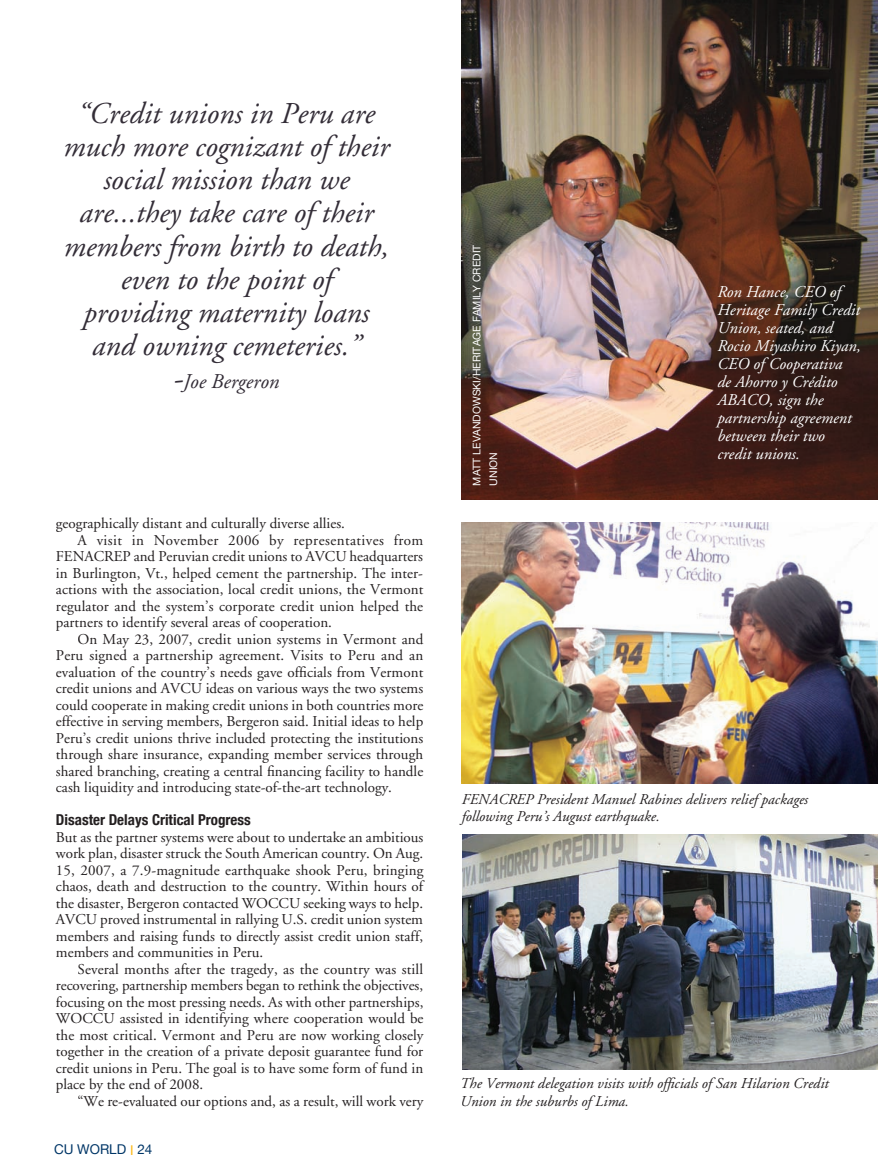
<style>
.page{position:relative;width:878px;height:1175px;background:#fff}
.page>*{position:absolute;margin:0;border:0;box-sizing:border-box;transform-origin:0 0}
.t1{font:italic 30.15px/33.2px "Adobe Garamond";color:#332d37;text-align:center}
.t2{font:italic 21px "Adobe Garamond";color:#332d37}
.t3{font:italic 16.5px/18px "Adobe Garamond";color:#fff}
.t4{font:15px/16.5px "Adobe Garamond";color:#231f20;text-align:justify}
.t5{font:italic 15px/16.5px "Adobe Garamond";color:#231f20}
.t6{font:15px "Adobe Garamond";letter-spacing:.03em;color:#231f20}
.t7{font:700 condensed 15px "Helvetica Neue";color:#231f20}
.t8{font:13.5px "Helvetica Neue";color:#003667}
.t9{font:10.5px/16.5px "Helvetica Neue";color:#fff}
.s1{font-size:30.15px}
.s2{color:#fcb814}
</style>
<div class="page">
<img style="left:461px;top:0;width:417px;height:500px">
<img style="left:461px;top:523px;width:416px;height:260px">
<img style="left:462px;top:834px;width:415px;height:235px">
<h1 class="t1" style="left:63px;top:97px;width:327px">“Credit unions in Peru are much more cognizant of their social mission than we are...they take care of their members from birth to death, even to the point of<br>providing maternity loans and owning cemeteries.”</h1>
<h2 class="t2" style="left:173px;top:370px;width:107px"><span class="s1">-</span>Joe Bergeron</h2>
<p class="t4" style="left:56px;top:515px;width:290px">geographically distant and culturally diverse allies.</p>
<p class="t6" style="left:78px;top:532px;width:347px">A visit in November 2006 by representatives from</p>
<p class="t4" style="left:56px;top:548px;width:368px">FENACREP and Peruvian credit unions to AVCU headquarters</p>
<p class="t4" style="left:56px;top:565px;width:368px">in Burlington, Vt., helped cement the partnership. The inter-</p>
<p class="t4" style="left:56px;top:581px;width:369px">actions with the association, local credit unions, the Vermont</p>
<p class="t4" style="left:56px;top:598px;width:369px">regulator and the system’s corporate credit union helped the</p>
<p class="t4" style="left:56px;top:614px;width:277px">partners to identify several areas of cooperation.</p>
<p class="t4" style="left:78px;top:631px;width:347px">On May 23, 2007, credit union systems in Vermont and</p>
<p class="t4" style="left:56px;top:647px;width:369px">Peru signed a partnership agreement. Visits to Peru and an</p>
<p class="t4" style="left:56px;top:664px;width:369px">evaluation of the country’s needs gave officials from Vermont</p>
<p class="t4" style="left:56px;top:680px;width:369px">credit unions and AVCU ideas on various ways the two systems</p>
<p class="t4" style="left:56px;top:697px;width:369px">could cooperate in making credit unions in both countries more</p>
<p class="t4" style="left:56px;top:713px;width:369px">effective in serving members, Bergeron said. Initial ideas to help</p>
<p class="t4" style="left:56px;top:730px;width:369px">Peru’s credit unions thrive included protecting the institutions</p>
<p class="t4" style="left:56px;top:746px;width:369px">through share insurance, expanding member services through</p>
<p class="t4" style="left:56px;top:763px;width:369px">shared branching, creating a central financing facility to handle</p>
<p class="t4" style="left:56px;top:779px;width:337px">cash liquidity and introducing state-of-the-art technology.</p>
<p class="t7" style="left:56px;top:810px;width:196px">Disaster Delays Critical Progress</p>
<p class="t4" style="left:56px;top:829px;width:369px">But as the partner systems were about to undertake an ambitious work plan, disaster struck the South American country. On Aug.<br>15, 2007, a 7.9-magnitude earthquake shook Peru, bringing chaos, death and destruction to the country. Within hours of the disaster, Bergeron contacted WOCCU seeking ways to help.<br>AVCU proved instrumental in rallying U.S. credit union system members and raising funds to directly assist credit union staff, members and communities in Peru.</p>
<p class="t4" style="left:56px;top:961px;width:369px;text-indent:22px">Several months after the tragedy, as the country was still recovering, partnership members began to rethink the objectives, focusing on the most pressing needs. As with other partnerships, WOCCU assisted in identifying where cooperation would be the most critical. Vermont and Peru are now working closely together in the creation of a private deposit guarantee fund for credit unions in Peru. The goal is to have some form of fund in place by the end of 2008.</p>
<p class="t4" style="left:78px;top:1093px;width:347px">“We re-evaluated our options and, as a result, will work very</p>
<p class="t8" style="left:54px;top:1141px;width:100px">CU WORLD <span class="s2">I</span> 24</p>
<p class="t9" style="left:468px;top:485px;width:242px;rotate:-90deg">MATT LEVANDOWSKI/HERITAGE FAMILY CREDIT<br>UNION</p>
<p class="t3" style="left:717px;top:284px;width:145px">Ron Hance, CEO of<br>Heritage Family Credit<br>Union, seated, and<br>Rocio Miyashiro Kiyan,<br>CEO of Cooperativa<br>de Ahorro y Crédito<br>ABACO, sign the partnership agreement between their two credit unions.</p>
<p class="t5" style="left:462px;top:792px;width:348px">FENACREP President Manuel Rabines delivers relief packages following Peru’s August earthquake.</p>
<p class="t5" style="left:460px;top:1074px;width:370px;line-height:18px">The Vermont delegation visits with officials of San Hilarion Credit<br>Union in the suburbs of Lima.</p>
</div>
